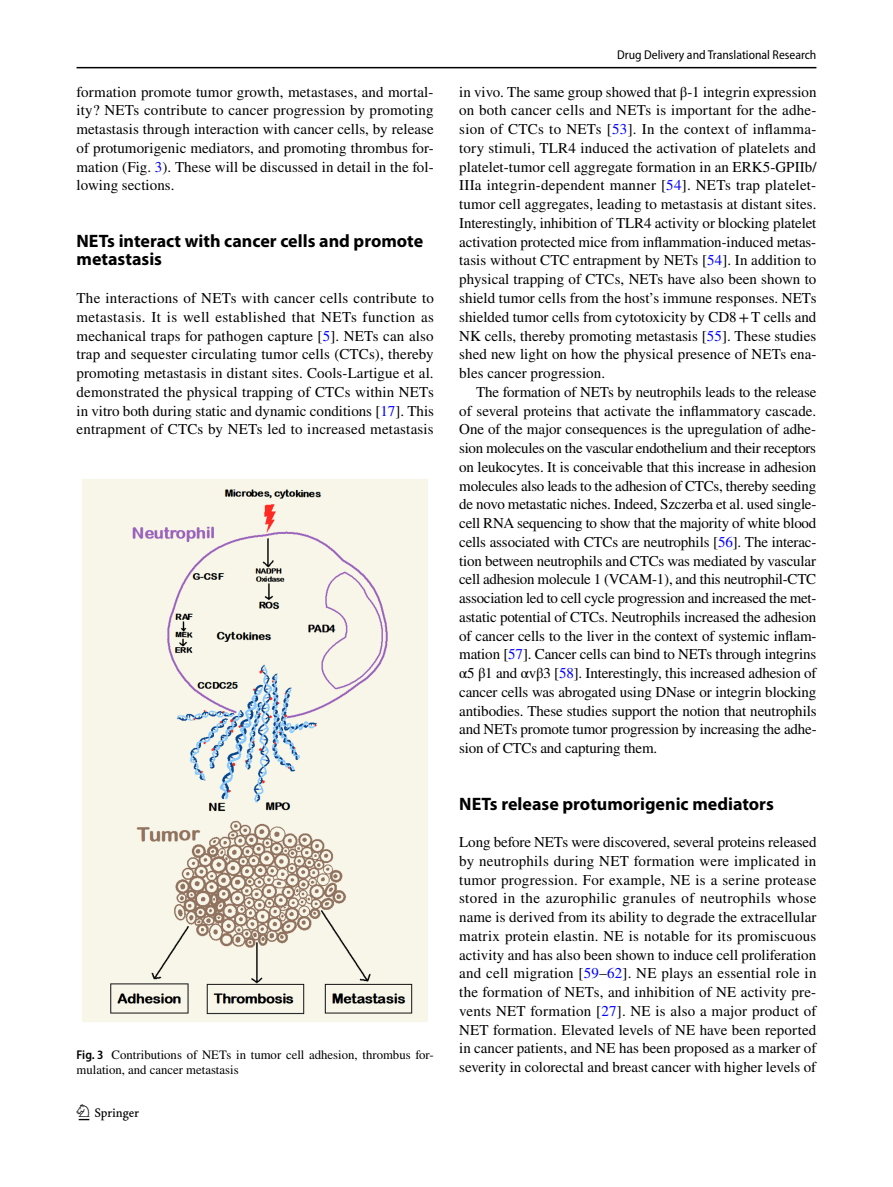
<style>
.page{position:relative;width:893px;height:1187px;background:#fff}
.page>*{position:absolute;margin:0;border:0;box-sizing:border-box;transform-origin:0 0}
.t1{font:22.5px "Springnew Regular 2";color:#000}
.t2{font:700 18px/18.8px "Myriad Pro";color:#000}
.t3{font:15px/18.8px "STIX";letter-spacing:.005em;color:#000;text-align:justify}
.t4{font:12.75px/15px "STIX";color:#000}
.t5{font:semi-condensed 12.75px "Myriad Pro";color:#000}
.s1{color:#00f}
.s2{font-family:"Myriad Pro";font-weight:600;font-stretch:semi-condensed}
</style>
<div class="page">
<hr style="left:77px;top:67px;width:739px;height:1px;background:#000">
<img style="left:82px;top:479px;width:346px;height:543px">
<p class="t3" style="left:77px;top:83px;width:359px">formation promote tumor growth, metastases, and mortal&shy;ity? NETs contribute to cancer progression by promoting metastasis through interaction with cancer cells, by release of protumorigenic mediators, and promoting thrombus for&shy;mation (Fig. <span class="s1">3</span>). These will be discussed in detail in the fol&shy;lowing sections.</p>
<p class="t2" style="left:77px;top:231px;width:348px">NETs interact with cancer cells and promote metastasis</p>
<p class="t3" style="left:77px;top:289px;width:359px">The interactions of NETs with cancer cells contribute to metastasis. It is well established that NETs function as mechanical traps for pathogen capture [<span class="s1">5</span>]. NETs can also trap and sequester circulating tumor cells (CTCs), thereby promoting metastasis in distant sites. Cools-Lartigue et al. demonstrated the physical trapping of CTCs within NETs in vitro both during static and dynamic conditions [<span class="s1">17</span>]. This entrapment of CTCs by NETs led to increased metastasis</p>
<p class="t4" style="left:77px;top:1047px;width:359px"><span class="s2">Fig. 3</span> Contributions of NETs in tumor cell adhesion, thrombus for&shy;mulation, and cancer metastasis</p>
<h1 class="t1" style="left:79px;top:1104px;width:62px">1 3</h1>
<p class="t5" style="left:617px;top:48px;width:201px">Drug Delivery and Translational Research</p>
<p class="t3" style="left:459px;top:83px;width:359px">in vivo. The same group showed that β-1 integrin expression on both cancer cells and NETs is important for the adhe&shy;sion of CTCs to NETs [<span class="s1">53</span>]. In the context of inflamma&shy;tory stimuli, TLR4 induced the activation of platelets and platelet-tumor cell aggregate formation in an ERK5-GPIIb/ IIIa integrin-dependent manner [<span class="s1">54</span>]. NETs trap platelet&shy;tumor cell aggregates, leading to metastasis at distant sites.<br>Interestingly, inhibition of TLR4 activity or blocking platelet activation protected mice from inflammation-induced metas&shy;tasis without CTC entrapment by NETs [<span class="s1">54</span>]. In addition to physical trapping of CTCs, NETs have also been shown to shield tumor cells from the host’s immune responses. NETs shielded tumor cells from cytotoxicity by CD8+T cells and NK cells, thereby promoting metastasis [<span class="s1">55</span>]. These studies shed new light on how the physical presence of NETs ena&shy;bles cancer progression.</p>
<p class="t3" style="left:459px;top:383px;width:359px;text-indent:17px">The formation of NETs by neutrophils leads to the release of several proteins that activate the inflammatory cascade.<br>One of the major consequences is the upregulation of adhe&shy;sion molecules on the vascular endothelium and their receptors on leukocytes. It is conceivable that this increase in adhesion molecules also leads to the adhesion of CTCs, thereby seeding de novo metastatic niches. Indeed, Szczerba et al. used single&shy;cell RNA sequencing to show that the majority of white blood cells associated with CTCs are neutrophils [<span class="s1">56</span>]. The interac&shy;tion between neutrophils and CTCs was mediated by vascular cell adhesion molecule 1 (VCAM-1), and this neutrophil-CTC association led to cell cycle progression and increased the met&shy;astatic potential of CTCs. Neutrophils increased the adhesion of cancer cells to the liver in the context of systemic inflam&shy;mation [<span class="s1">57</span>]. Cancer cells can bind to NETs through integrins α5 β1 and αvβ3 [<span class="s1">58</span>]. Interestingly, this increased adhesion of cancer cells was abrogated using DNase or integrin blocking antibodies. These studies support the notion that neutrophils and NETs promote tumor progression by increasing the adhe&shy;sion of CTCs and capturing them.</p>
<p class="t2" style="left:459px;top:793px;width:316px">NETs release protumorigenic mediators</p>
<p class="t3" style="left:459px;top:833px;width:359px">Long before NETs were discovered, several proteins released by neutrophils during NET formation were implicated in tumor progression. For example, NE is a serine protease stored in the azurophilic granules of neutrophils whose name is derived from its ability to degrade the extracellular matrix protein elastin. NE is notable for its promiscuous activity and has also been shown to induce cell proliferation and cell migration [<span class="s1">59</span>–<span class="s1">62</span>]. NE plays an essential role in the formation of NETs, and inhibition of NE activity pre&shy;vents NET formation [<span class="s1">27</span>]. NE is also a major product of NET formation. Elevated levels of NE have been reported in cancer patients, and NE has been proposed as a marker of severity in colorectal and breast cancer with higher levels of</p>
</div>
